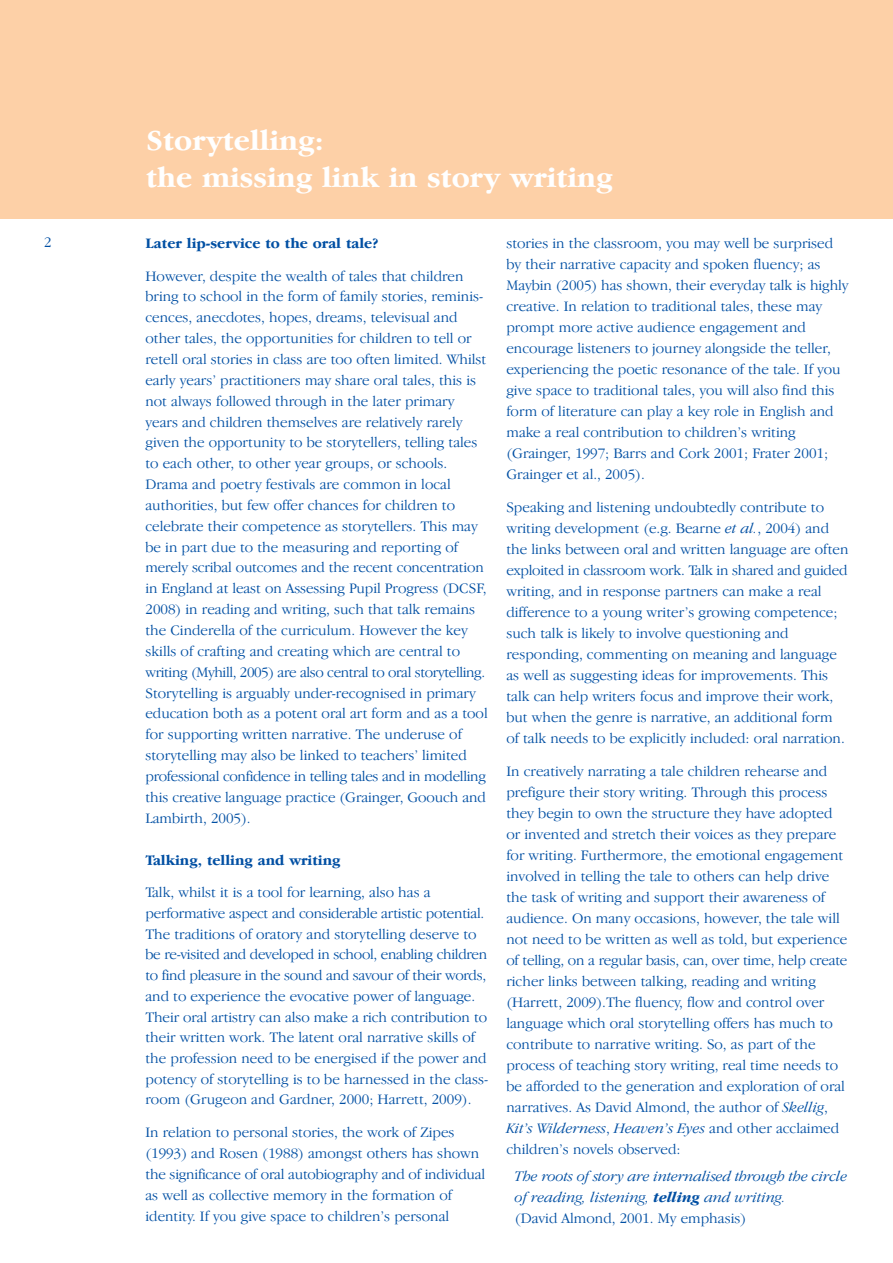
<style>
.page{position:relative;width:893px;height:1263px;background:#fff}
.page>*{position:absolute;margin:0;border:0;box-sizing:border-box;transform-origin:0 0}
.t1{font:700 30px/37.5px "Garamond IT Cby BT";color:#fff}
.t2{font:300 15px/21px "Garamond IT Cby BT";color:#004fa3}
.t3{font:italic 300 15px/21px "Garamond IT Cby BT";letter-spacing:-.01em;color:#004fa3}
.t4{font:700 15px "Garamond IT Cby BT";color:#004fa3}
.s1{font-style:italic}
.s2{font-weight:700}
.s3{font-style:normal}
</style>
<div class="page">
<div style="left:0;top:0;width:892px;height:218px;background:#fdd0a7"></div>
<p class="t2" style="left:44px;top:233px;width:9px">2</p>
<h1 class="t1" style="left:146px;top:124px;width:468px">Storytelling:<br>the missing link in story writing</h1>
<p class="t4" style="left:145px;top:237px;width:234px">Later lip-service to the oral tale?</p>
<p class="t2" style="left:145px;top:267px;width:344px">However, despite the wealth of tales that children bring to school in the form of family stories, reminis&shy;cences, anecdotes, hopes, dreams, televisual and other tales, the opportunities for children to tell or retell oral stories in class are too often limited. Whilst early years’ practitioners may share oral tales, this is not always followed through in the later primary years and children themselves are relatively rarely given the opportunity to be storytellers, telling tales to each other, to other year groups, or schools.<br>Drama and poetry festivals are common in local authorities, but few offer chances for children to celebrate their competence as storytellers. This may be in part due to the measuring and reporting of merely scribal outcomes and the recent concentration in England at least on Assessing Pupil Progress (DCSF, 2008) in reading and writing, such that talk remains the Cinderella of the curriculum. However the key skills of crafting and creating which are central to writing (Myhill, 2005) are also central to oral storytelling.<br>Storytelling is arguably under-recognised in primary education both as a potent oral art form and as a tool for supporting written narrative. The underuse of storytelling may also be linked to teachers’ limited professional confidence in telling tales and in modelling this creative language practice (Grainger, Goouch and Lambirth, 2005).</p>
<p class="t4" style="left:145px;top:854px;width:197px">Talking, telling and writing</p>
<p class="t2" style="left:145px;top:883px;width:344px">Talk, whilst it is a tool for learning, also has a performative aspect and considerable artistic potential.<br>The traditions of oratory and storytelling deserve to be re-visited and developed in school, enabling children to find pleasure in the sound and savour of their words, and to experience the evocative power of language.<br>Their oral artistry can also make a rich contribution to their written work. The latent oral narrative skills of the profession need to be energised if the power and potency of storytelling is to be harnessed in the class&shy;room (Grugeon and Gardner, 2000; Harrett, 2009).</p>
<p class="t2" style="left:145px;top:1123px;width:341px">In relation to personal stories, the work of Zipes (1993) and Rosen (1988) amongst others has shown the significance of oral autobiography and of individual as well as collective memory in the formation of identity. If you give space to children’s personal</p>
<p class="t2" style="left:506px;top:234px;width:344px">stories in the classroom, you may well be surprised by their narrative capacity and spoken fluency; as Maybin (2005) has shown, their everyday talk is highly creative. In relation to traditional tales, these may prompt more active audience engagement and encourage listeners to journey alongside the teller, experiencing the poetic resonance of the tale. If you give space to traditional tales, you will also find this form of literature can play a key role in English and make a real contribution to children’s writing (Grainger, 1997; Barrs and Cork 2001; Frater 2001; Grainger et al., 2005).</p>
<p class="t2" style="left:506px;top:498px;width:343px">Speaking and listening undoubtedly contribute to writing development (e.g. Bearne <span class="s1">et al.</span>, 2004) and the links between oral and written language are often exploited in classroom work. Talk in shared and guided writing, and in response partners can make a real difference to a young writer’s growing competence; such talk is likely to involve questioning and responding, commenting on meaning and language as well as suggesting ideas for improvements. This talk can help writers focus and improve their work, but when the genre is narrative, an additional form of talk needs to be explicitly included: oral narration.</p>
<p class="t2" style="left:506px;top:762px;width:342px">In creatively narrating a tale children rehearse and prefigure their story writing. Through this process they begin to own the structure they have adopted or invented and stretch their voices as they prepare for writing. Furthermore, the emotional engagement involved in telling the tale to others can help drive the task of writing and support their awareness of audience. On many occasions, however, the tale will not need to be written as well as told, but experience of telling, on a regular basis, can, over time, help create richer links between talking, reading and writing (Harrett, 2009).The fluency, flow and control over language which oral storytelling offers has much to contribute to narrative writing. So, as part of the process of teaching story writing, real time needs to be afforded to the generation and exploration of oral narratives. As David Almond, the author of <span class="s1">Skellig</span>, <span class="s1">Kit’s Wilderness</span>, <span class="s1">Heaven’s Eyes</span> and other acclaimed children’s novels observed:</p>
<p class="t3" style="left:515px;top:1167px;width:334px">The roots of story are internalised through the circle of reading, listening, <span class="s2">telling</span> and writing.<br><span class="s3">(David Almond, 2001. My emphasis)</span></p>
</div>
